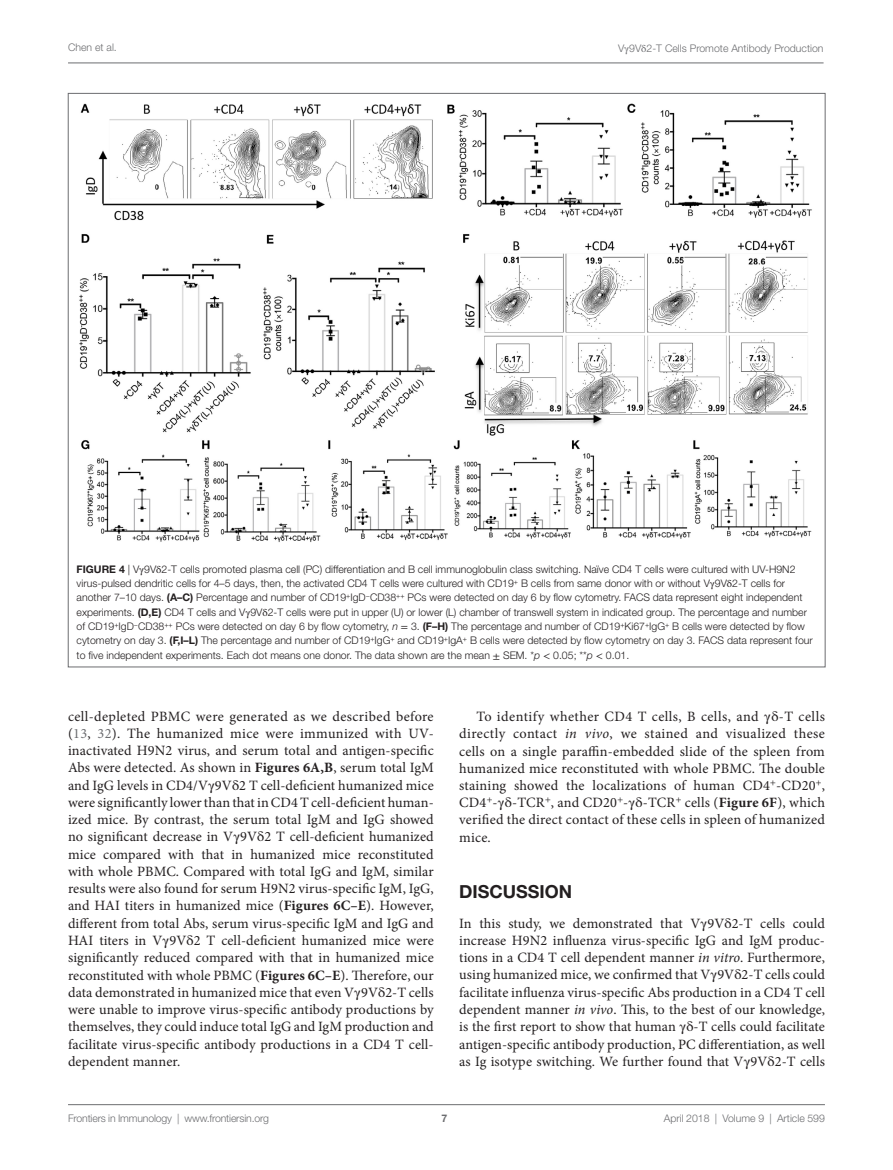
<style>
.page{position:relative;width:893px;height:1170px;background:#fff}
.page>*{position:absolute;margin:0;border:0;box-sizing:border-box;transform-origin:0 0}
.t1{font:700 18px "Helvetica Neue LT Std";color:#231f20}
.t2{font:14.25px/17.2px "Minion Pro";letter-spacing:.005em;color:#231f20;text-align:justify}
.t3{font:300 10.5px/14.2px "Helvetica Neue LT Std";color:#231f20}
.t4{font:300 10.5px "Helvetica Neue LT Std";color:#6c6d70}
.t5{font:700 10.5px "Helvetica Neue LT Std";color:#6c6d70}
.s1{font-family:"STIX General";font-weight:400}
.s2{font-weight:700}
.s3{font-style:italic}
.s4{color:#6c6d70}
.s5{font-family:"STIX General"}
</style>
<div class="page">
<img style="left:79px;top:103px;width:733px;height:439px">
<hr style="left:68px;top:1104px;width:757px;height:1px;background:#6c6d70">
<hr style="left:68px;top:63px;width:755px;height:1px;background:#6c6d70">
<p class="t4" style="left:68px;top:41px;width:50px">Chen et al.</p>
<p class="t4" style="left:618px;top:42px;width:207px">V<span class="s1">γ</span>9V<span class="s1">δ</span>2-T Cells Promote Antibody Production</p>
<p class="t3" style="left:77px;top:562px;width:738px"><span class="s2">FIGURE 4</span> | V<span class="s1">γ</span>9V<span class="s1">δ</span>2-T cells promoted plasma cell (PC) differentiation and B cell immunoglobulin class switching. Naïve CD4 T cells were cultured with UV-H9N2 virus-pulsed dendritic cells for 4–5 days, then, the activated CD4 T cells were cultured with CD19<sup>+</sup> B cells from same donor with or without V<span class="s1">γ</span>9V<span class="s1">δ</span>2-T cells for another 7–10 days. <span class="s2">(A–C)</span> Percentage and number of CD19<sup>+</sup>IgD<sup>−</sup>CD38<sup>++</sup> PCs were detected on day 6 by flow cytometry. FACS data represent eight independent experiments. <span class="s2">(D,E)</span> CD4 T cells and V<span class="s1">γ</span>9V<span class="s1">δ</span>2-T cells were put in upper (U) or lower (L) chamber of transwell system in indicated group. The percentage and number of CD19<sup>+</sup>IgD<sup>−</sup>CD38<sup>++</sup> PCs were detected on day 6 by flow cytometry, <span class="s3">n</span> <span class="s1">=</span> 3. <span class="s2">(F–H)</span> The percentage and number of CD19<sup>+</sup>Ki67<sup>+</sup>IgG<sup>+</sup> B cells were detected by flow cytometry on day 3. <span class="s2">(F,I–L)</span> The percentage and number of CD19<sup>+</sup>IgG<sup>+</sup> and CD19<sup>+</sup>IgA<sup>+</sup> B cells were detected by flow cytometry on day 3. FACS data represent four to five independent experiments. Each dot means one donor. The data shown are the mean <span class="s1">±</span> SEM. *<span class="s3">p</span> <span class="s1">&lt;</span> 0.05; **<span class="s3">p</span> <span class="s1">&lt;</span> 0.01.</p>
<p class="t2" style="left:68px;top:707px;width:367px">cell-depleted PBMC were generated as we described before (<span class="s4">13</span>, <span class="s4">32</span>). The humanized mice were immunized with UV&shy;inactivated H9N2 virus, and serum total and antigen-specific Abs were detected. As shown in <span class="s2">Figures 6A,B</span>, serum total IgM and IgG levels in CD4/V<span class="s5">γ</span>9V<span class="s5">δ</span>2 T cell-deficient humanized mice were significantly lower than that in CD4 T cell-deficient human&shy;ized mice. By contrast, the serum total IgM and IgG showed no significant decrease in V<span class="s5">γ</span>9V<span class="s5">δ</span>2 T cell-deficient humanized mice compared with that in humanized mice reconstituted with whole PBMC. Compared with total IgG and IgM, similar results were also found for serum H9N2 virus-specific IgM, IgG, and HAI titers in humanized mice (<span class="s2">Figures 6C–E</span>). However, different from total Abs, serum virus-specific IgM and IgG and HAI titers in V<span class="s5">γ</span>9V<span class="s5">δ</span>2 T cell-deficient humanized mice were significantly reduced compared with that in humanized mice reconstituted with whole PBMC (<span class="s2">Figures 6C–E</span>). Therefore, our data demonstrated in humanized mice that even V<span class="s5">γ</span>9V<span class="s5">δ</span>2-T cells were unable to improve virus-specific antibody productions by themselves, they could induce total IgG and IgM production and facilitate virus-specific antibody productions in a CD4 T cell&shy;dependent manner.</p>
<p class="t2" style="left:459px;top:707px;width:367px;text-indent:17px">To identify whether CD4 T cells, B cells, and <span class="s5">γδ</span>-T cells directly contact <span class="s3">in vivo</span>, we stained and visualized these cells on a single paraffin-embedded slide of the spleen from humanized mice reconstituted with whole PBMC. The double staining showed the localizations of human CD4<sup>+</sup>-CD20<sup>+</sup>, CD4<sup>+</sup>-<span class="s5">γδ</span>-TCR<sup>+</sup>, and CD20<sup>+</sup>-<span class="s5">γδ</span>-TCR<sup>+</sup> cells (<span class="s2">Figure 6F</span>), which verified the direct contact of these cells in spleen of humanized mice.</p>
<p class="t1" style="left:459px;top:880px;width:112px">DISCUSSION</p>
<p class="t2" style="left:459px;top:914px;width:367px">In this study, we demonstrated that V<span class="s5">γ</span>9V<span class="s5">δ</span>2-T cells could increase H9N2 influenza virus-specific IgG and IgM produc&shy;tions in a CD4 T cell dependent manner <span class="s3">in vitro</span>. Furthermore, using humanized mice, we confirmed that V<span class="s5">γ</span>9V<span class="s5">δ</span>2-T cells could facilitate influenza virus-specific Abs production in a CD4 T cell dependent manner <span class="s3">in vivo</span>. This, to the best of our knowledge, is the first report to show that human <span class="s5">γδ</span>-T cells could facilitate antigen-specific antibody production, PC differentiation, as well as Ig isotype switching. We further found that V<span class="s5">γ</span>9V<span class="s5">δ</span>2-T cells</p>
<p class="t4" style="left:68px;top:1111px;width:203px">Frontiers in Immunology | www.frontiersin.org</p>
<p class="t4" style="left:664px;top:1111px;width:163px">April 2018 | Volume 9 | Article 599</p>
<p class="t5" style="left:441px;top:1111px;width:7px">7</p>
</div>
